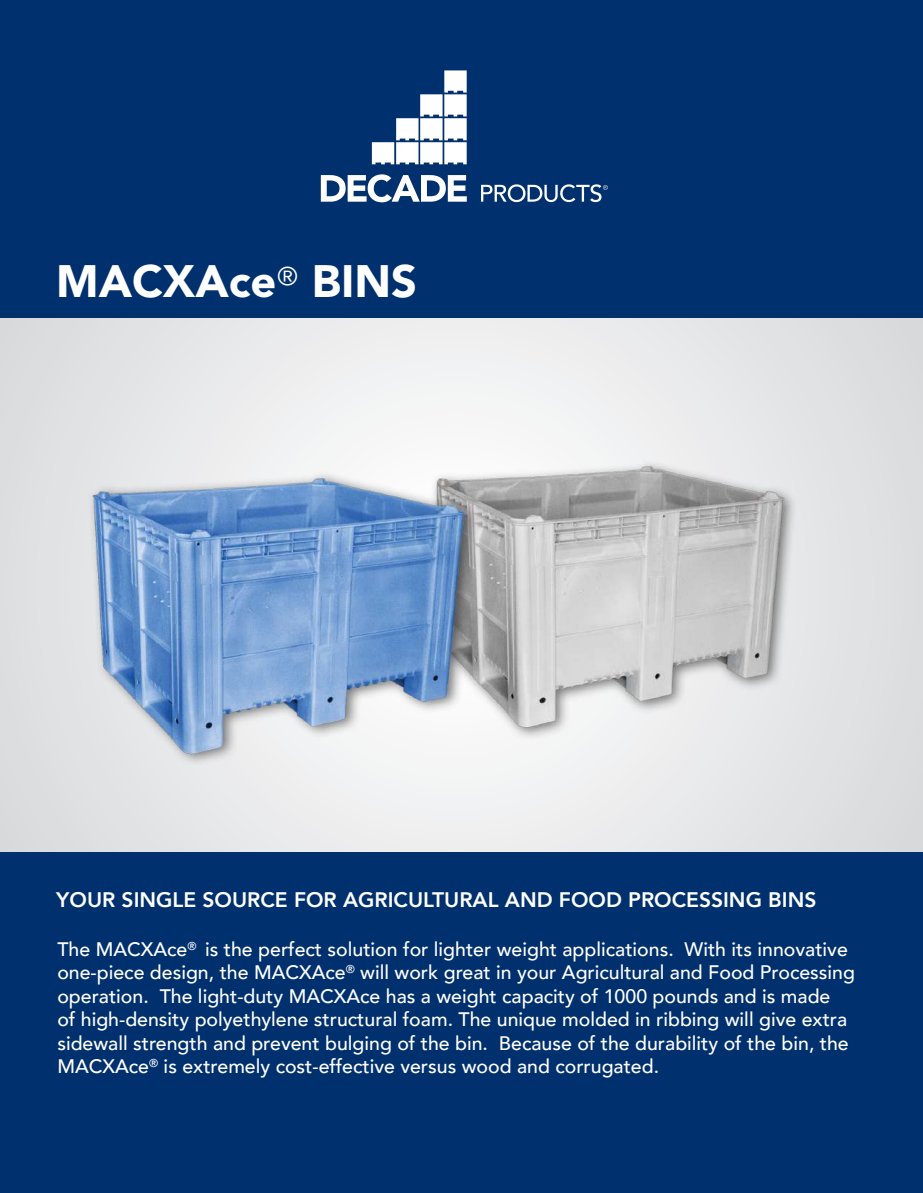
<style>
.page{position:relative;width:923px;height:1193px;background:#fff}
.page>*{position:absolute;margin:0;border:0;box-sizing:border-box;transform-origin:0 0}
.t1{font:900 45px "Avenir LT Std";color:#fff}
.t2{font:800 21px "Avenir";color:#fff}
.t3{font:500 19.5px/23.4px "Avenir";color:#fff}
.s1{font-family:"Proxima Nova Extrabld";font-weight:400}
</style>
<div class="page">
<div style="left:0;top:317px;width:922px;height:535px;background:linear-gradient(to right,#e7e7e9,#e5e6e8)"></div>
<div style="left:0;top:0;width:922px;height:317px;background:#00306d"></div>
<div style="left:0;top:852px;width:922px;height:340px;background:#00306d"></div>
<svg style="left:372px;top:70px;width:94px;height:94px"></svg>
<svg style="left:321px;top:174px;width:287px;height:28px"></svg>
<img style="left:71px;top:343px;width:781px;height:509px">
<h1 class="t1" style="left:56px;top:254px;width:362px">MACXAce<span class="s1">®</span> BINS</h1>
<p class="t2" style="left:56px;top:886px;width:761px">YOUR SINGLE SOURCE FOR AGRICULTURAL AND FOOD PROCESSING BINS</p>
<p class="t3" style="left:57px;top:938px;width:799px">The MACXAce<sup>®</sup> is the perfect solution for lighter weight applications. With its innovative one-piece design, the MACXAce<sup>®</sup> will work great in your Agricultural and Food Processing operation. The light-duty MACXAce has a weight capacity of 1000 pounds and is made<br>of high-density polyethylene structural foam. The unique molded in ribbing will give extra sidewall strength and prevent bulging of the bin. Because of the durability of the bin, the MACXAce<sup>®</sup> is extremely cost-effective versus wood and corrugated.</p>
</div>
